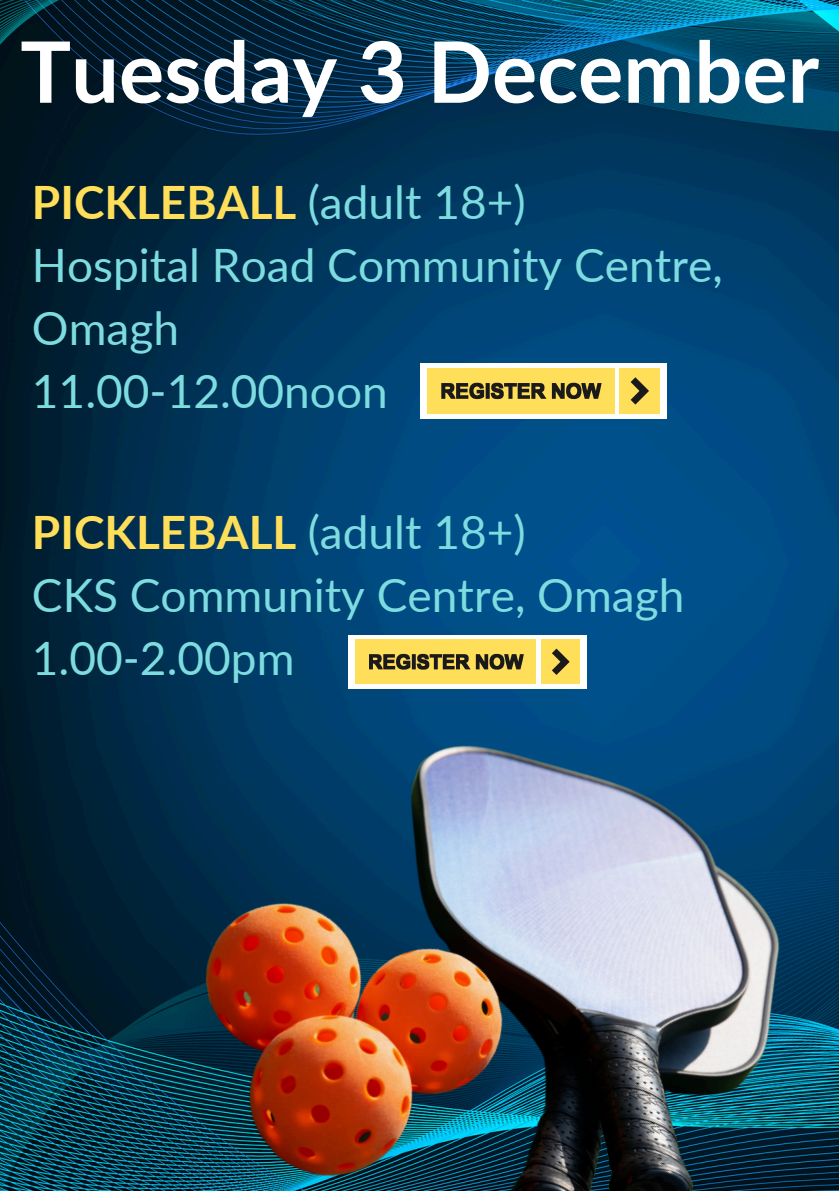
<style>
.page{position:relative;width:839px;height:1191px;background:#fff}
.page>*{position:absolute;margin:0;border:0;box-sizing:border-box;transform-origin:0 0}
.t1{font:700 84.6px "Lato";color:#fff}
.t2{font:46px/63px "Lato";color:#7ddcdf}
.t3{font:700 46px "Lato";color:#ffde59}
.s1{font-weight:400;color:#7ddcdf}
</style>
<div class="page">
<img style="left:0;top:0;width:838px;height:1191px">
<div style="left:420px;top:363px;width:246px;height:56px;background:#fff"></div>
<div style="left:427px;top:368px;width:187px;height:46px;background:#ffde59"></div>
<div style="left:619px;top:368px;width:40px;height:46px;background:#ffde59"></div>
<svg style="left:630px;top:377px;width:19px;height:28px"></svg>
<svg style="left:441px;top:383px;width:160px;height:16px"></svg>
<img style="left:84px;top:607px;width:754px;height:584px">
<p class="t1" style="left:20px;top:19px;width:800px">Tuesday 3 December</p>
<p class="t3" style="left:32px;top:174px;width:495px">PICKLEBALL <span class="s1">(adult 18+)</span></p>
<p class="t2" style="left:32px;top:233px;width:692px">Hospital Road Community Centre,<br>Omagh</p>
<p class="t2" style="left:32px;top:359px;width:357px">11.00-12.00noon</p>
<h1 class="t3" style="left:32px;top:504px;width:495px">PICKLEBALL <span class="s1">(adult 18+)</span></h1>
<p class="t2" style="left:32px;top:563px;width:654px">CKS Community Centre, Omagh</p>
<p class="t2" style="left:32px;top:626px;width:264px">1.00-2.00pm</p>
</div>
